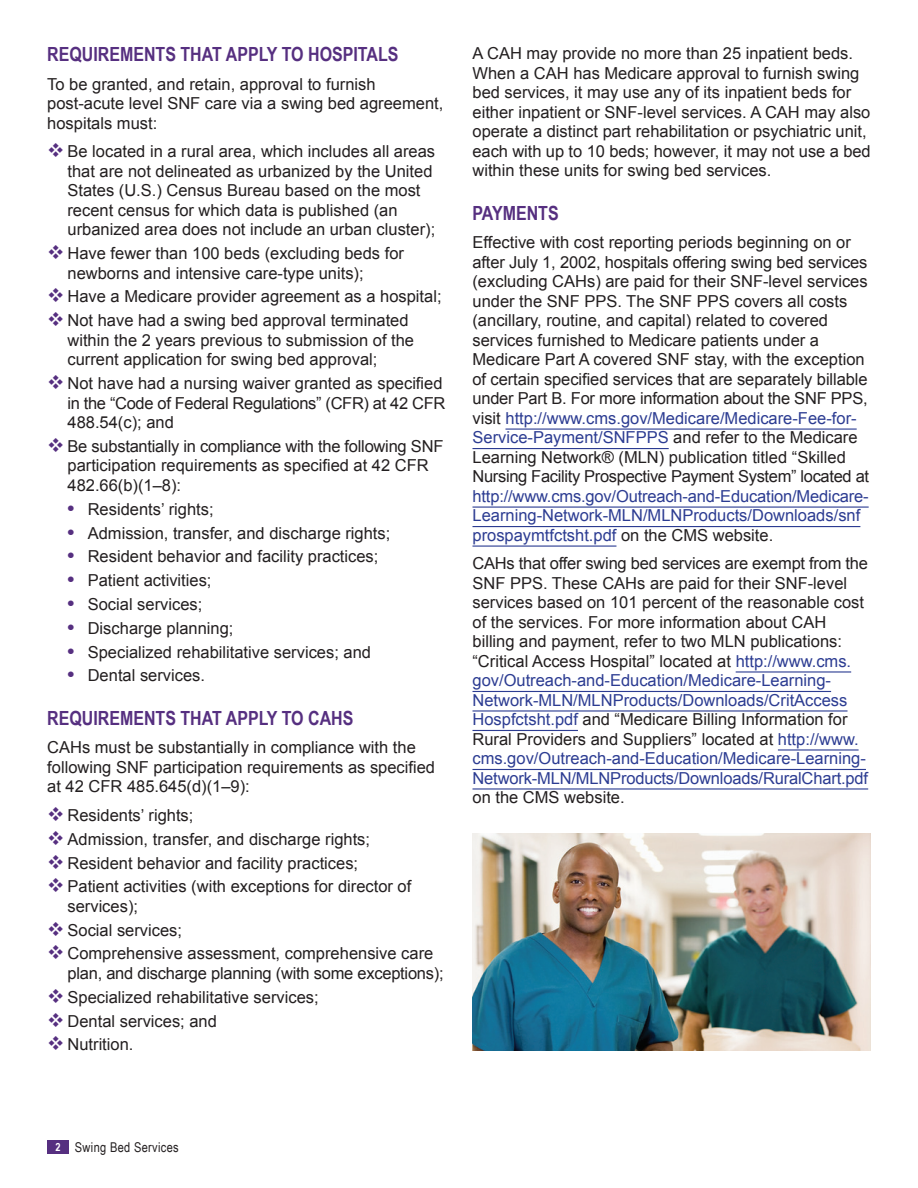
<style>
.page{position:relative;width:918px;height:1188px;background:#fff}
.page>*{position:absolute;margin:0;border:0;box-sizing:border-box;transform-origin:0 0}
.t1{font:700 19.5px "Arial Narrow";color:#562f80}
.t2{font:16.5px/19.5px "Arial";color:#231f20}
.t3{font:13.5px "Arial Narrow";letter-spacing:.025em;color:#231f20}
.s1{font-weight:700;font-size:19.5px;color:#562f80}
.s2{color:#2c3c92}
.s3{font-weight:700;font-size:11.25px;color:#fff}
</style>
<div class="page">
<div style="left:47px;top:1141px;width:22px;height:13px;background:#562f80"></div>
<hr style="left:506px;top:429px;width:351px;height:1px;background:#2c3c92">
<hr style="left:472px;top:448px;width:197px;height:1px;background:#2c3c92">
<hr style="left:472px;top:507px;width:397px;height:1px;background:#2c3c92">
<hr style="left:472px;top:526px;width:388px;height:1px;background:#2c3c92">
<hr style="left:472px;top:546px;width:144px;height:1px;background:#2c3c92">
<hr style="left:736px;top:671px;width:115px;height:2px;background:#2c3c92">
<hr style="left:472px;top:691px;width:359px;height:1px;background:#2c3c92">
<hr style="left:472px;top:710px;width:376px;height:2px;background:#2c3c92">
<hr style="left:472px;top:730px;width:106px;height:1px;background:#2c3c92">
<hr style="left:778px;top:749px;width:81px;height:2px;background:#2c3c92">
<hr style="left:472px;top:769px;width:394px;height:1px;background:#2c3c92">
<hr style="left:472px;top:788px;width:396px;height:2px;background:#2c3c92">
<img style="left:472px;top:833px;width:399px;height:217px">
<h2 class="t1" style="left:47px;top:40px;width:353px">REQUIREMENTS THAT APPLY TO HOSPITALS</h2>
<p class="t2" style="left:47px;top:74px;width:398px">To be granted, and retain, approval to furnish post-acute level SNF care via a swing bed agreement, hospitals must:</p>
<p class="t2" style="left:68px;top:142px;width:369px">Be located in a rural area, which includes all areas that are not delineated as urbanized by the United States (U.S.) Census Bureau based on the most recent census for which data is published (an urbanized area does not include an urban cluster);</p>
<p class="t2" style="left:68px;top:244px;width:338px">Have fewer than 100 beds (excluding beds for newborns and intensive care-type units);</p>
<p class="t2" style="left:68px;top:287px;width:376px">Have a Medicare provider agreement as a hospital;</p>
<p class="t2" style="left:68px;top:311px;width:348px">Not have had a swing bed approval terminated within the 2 years previous to submission of the current application for swing bed approval;</p>
<p class="t2" style="left:68px;top:374px;width:379px">Not have had a nursing waiver granted as specified in the “Code of Federal Regulations” (CFR) at 42 CFR<br>488.54(c); and</p>
<p class="t2" style="left:68px;top:436px;width:377px">Be substantially in compliance with the following SNF participation requirements as specified at 42 CFR<br>482.66(b)(1–8):</p>
<p class="t2" style="left:68px;top:499px;width:148px"><span class="s1">•</span> Residents’ rights;</p>
<p class="t2" style="left:68px;top:523px;width:324px"><span class="s1">•</span> Admission, transfer, and discharge rights;</p>
<p class="t2" style="left:68px;top:547px;width:312px"><span class="s1">•</span> Resident behavior and facility practices;</p>
<p class="t2" style="left:68px;top:571px;width:146px"><span class="s1">•</span> Patient activities;</p>
<p class="t2" style="left:68px;top:595px;width:136px"><span class="s1">•</span> Social services;</p>
<p class="t2" style="left:68px;top:618px;width:168px"><span class="s1">•</span> Discharge planning;</p>
<p class="t2" style="left:68px;top:642px;width:305px"><span class="s1">•</span> Specialized rehabilitative services; and</p>
<p class="t2" style="left:68px;top:666px;width:139px"><span class="s1">•</span> Dental services.</p>
<h2 class="t1" style="left:47px;top:703px;width:308px">REQUIREMENTS THAT APPLY TO CAHS</h2>
<p class="t2" style="left:47px;top:738px;width:389px">CAHs must be substantially in compliance with the following SNF participation requirements as specified at 42 CFR 485.645(d)(1–9):</p>
<p class="t2" style="left:68px;top:806px;width:127px">Residents’ rights;</p>
<p class="t2" style="left:68px;top:829px;width:304px">Admission, transfer, and discharge rights;</p>
<p class="t2" style="left:68px;top:853px;width:292px">Resident behavior and facility practices;</p>
<p class="t2" style="left:68px;top:877px;width:345px">Patient activities (with exceptions for director of services);</p>
<p class="t2" style="left:68px;top:920px;width:116px">Social services;</p>
<p class="t2" style="left:68px;top:944px;width:378px">Comprehensive assessment, comprehensive care plan, and discharge planning (with some exceptions);</p>
<p class="t2" style="left:68px;top:987px;width:253px">Specialized rehabilitative services;</p>
<p class="t2" style="left:68px;top:1011px;width:151px">Dental services; and</p>
<p class="t2" style="left:68px;top:1035px;width:68px">Nutrition.</p>
<p class="t2" style="left:472px;top:44px;width:400px">A CAH may provide no more than 25 inpatient beds.<br>When a CAH has Medicare approval to furnish swing bed services, it may use any of its inpatient beds for either inpatient or SNF-level services. A CAH may also operate a distinct part rehabilitation or psychiatric unit, each with up to 10 beds; however, it may not use a bed within these units for swing bed services.</p>
<h2 class="t1" style="left:472px;top:198px;width:88px">PAYMENTS</h2>
<p class="t2" style="left:472px;top:233px;width:398px">Effective with cost reporting periods beginning on or after July 1, 2002, hospitals offering swing bed services (excluding CAHs) are paid for their SNF-level services under the SNF PPS. The SNF PPS covers all costs (ancillary, routine, and capital) related to covered services furnished to Medicare patients under a Medicare Part A covered SNF stay, with the exception of certain specified services that are separately billable under Part B. For more information about the SNF PPS, visit <span class="s2">http://www.cms.gov/Medicare/Medicare-Fee-for-Service-Payment/SNFPPS</span> and refer to the Medicare Learning Network® (MLN) publication titled “Skilled Nursing Facility Prospective Payment System” located at <span class="s2">http://www.cms.gov/Outreach-and-Education/Medicare-Learning-Network-MLN/MLNProducts/Downloads/snf prospaymtfctsht.pdf</span> on the CMS website.</p>
<p class="t2" style="left:472px;top:554px;width:397px">CAHs that offer swing bed services are exempt from the SNF PPS. These CAHs are paid for their SNF-level services based on 101 percent of the reasonable cost of the services. For more information about CAH billing and payment, refer to two MLN publications: “Critical Access Hospital” located at <span class="s2">http://www.cms. gov/Outreach-and-Education/Medicare-Learning-Network-MLN/MLNProducts/Downloads/CritAccess Hospfctsht.pdf</span> and “Medicare Billing Information for Rural Providers and Suppliers” located at <span class="s2">http://www. cms.gov/Outreach-and-Education/Medicare-Learning-Network-MLN/MLNProducts/Downloads/RuralChart.pdf </span>on the CMS website.</p>
<p class="t3" style="left:55px;top:1138px;width:125px"><span class="s3">2</span> Swing Bed Services</p>
</div>
